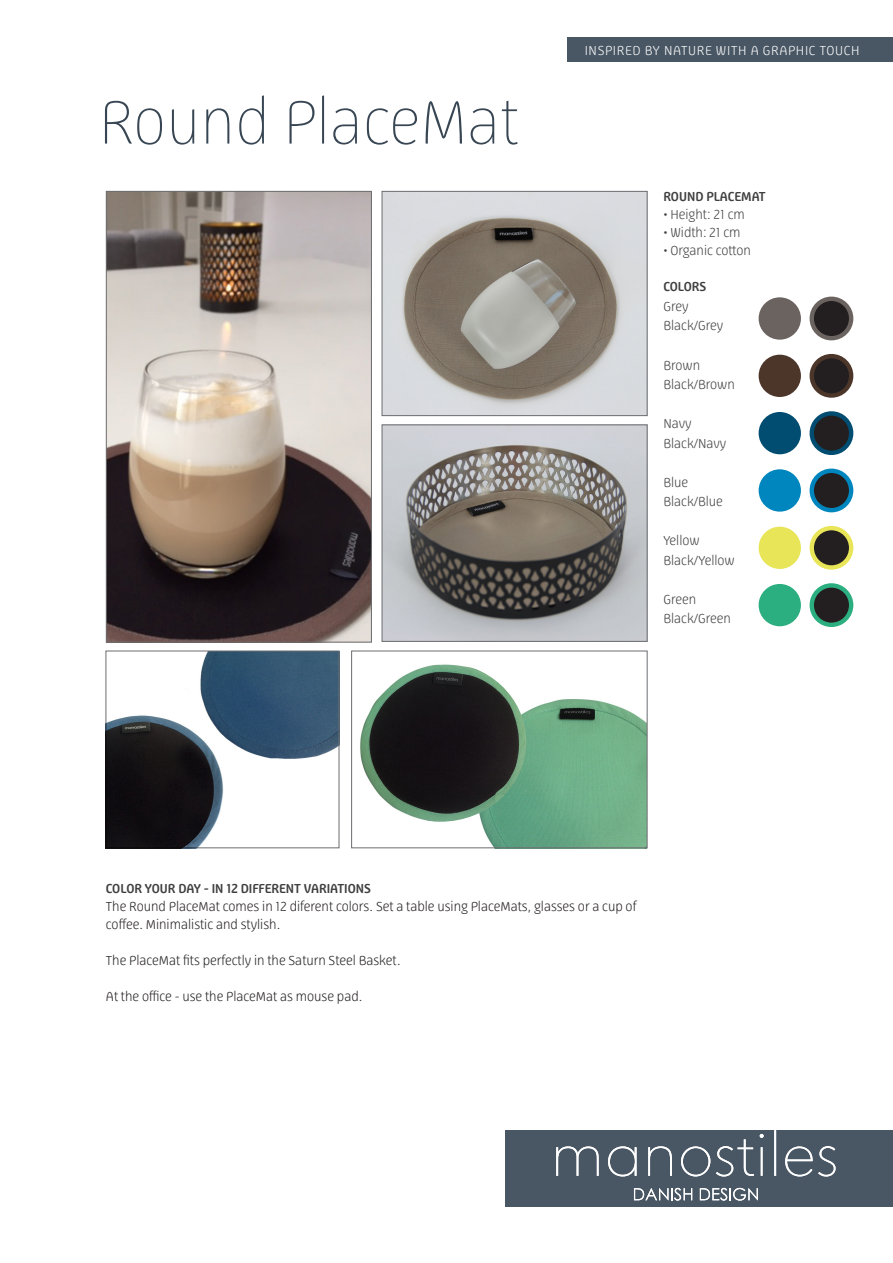
<style>
.page{position:relative;width:893px;height:1263px;background:#fff}
.page>*{position:absolute;margin:0;border:0;box-sizing:border-box;transform-origin:0 0}
.t1{font:100 63px "Progressiva";color:#384654}
.t2{font:300 13.5px/18px "Progressiva";color:#231f20}
.t3{font:300 13.5px "Progressiva";color:#3e3e3f}
.t4{font:500 13.5px "Progressiva";color:#3e3e3f}
.t5{font:300 13.5px "Progressiva";letter-spacing:.05em;color:#fff}
</style>
<div class="page">
<div style="left:504px;top:1130px;width:389px;height:77px;background:#495765"></div>
<svg style="left:634px;top:1188px;width:58px;height:12px"></svg>
<svg style="left:700px;top:1188px;width:58px;height:12px"></svg>
<svg style="left:556px;top:1130px;width:280px;height:46px"></svg>
<div style="left:567px;top:37px;width:326px;height:25px;background:#495765"></div>
<img style="left:481px;top:699px;width:164px;height:147px">
<img style="left:108px;top:193px;width:262px;height:447px">
<div style="left:106px;top:191px;width:266px;height:451px;border:1px solid #6c6d70"></div>
<img style="left:384px;top:426px;width:261px;height:214px">
<div style="left:382px;top:424px;width:265px;height:218px;border:1px solid #6c6d70"></div>
<img style="left:384px;top:193px;width:261px;height:221px">
<div style="left:382px;top:191px;width:265px;height:225px;border:1px solid #6c6d70"></div>
<img style="left:200px;top:653px;width:137px;height:106px">
<div style="left:106px;top:651px;width:233px;height:197px;border:1px solid #6c6d70"></div>
<div style="left:351px;top:651px;width:296px;height:197px;border:1px solid #6c6d70"></div>
<div style="left:760px;top:413px;width:39px;height:40px;background:#004d71;border-radius:50%"></div>
<div style="left:759px;top:412px;width:42px;height:42px;border:3px solid #004d71;border-radius:50%"></div>
<div style="left:812px;top:413px;width:39px;height:40px;background:#231f20;border-radius:50%"></div>
<div style="left:810px;top:411px;width:43px;height:44px;border:4px solid #004d71;border-radius:50%"></div>
<div style="left:760px;top:356px;width:39px;height:39px;background:#4c362a;border-radius:50%"></div>
<div style="left:759px;top:355px;width:42px;height:42px;border:3px solid #4c362a;border-radius:50%"></div>
<div style="left:812px;top:356px;width:39px;height:39px;background:#231f20;border-radius:50%"></div>
<div style="left:810px;top:354px;width:43px;height:44px;border:4px solid #4c362a;border-radius:50%"></div>
<div style="left:760px;top:299px;width:39px;height:39px;background:#6b6360;border-radius:50%"></div>
<div style="left:759px;top:297px;width:42px;height:43px;border:3px solid #6b6360;border-radius:50%"></div>
<div style="left:812px;top:299px;width:39px;height:39px;background:#231f20;border-radius:50%"></div>
<div style="left:810px;top:297px;width:43px;height:43px;border:4px solid #6b6360;border-radius:50%"></div>
<div style="left:760px;top:471px;width:39px;height:39px;background:#0086be;border-radius:50%"></div>
<div style="left:759px;top:469px;width:42px;height:43px;border:3px solid #0086be;border-radius:50%"></div>
<div style="left:812px;top:471px;width:39px;height:39px;background:#231f20;border-radius:50%"></div>
<div style="left:810px;top:469px;width:43px;height:43px;border:4px solid #0086be;border-radius:50%"></div>
<div style="left:760px;top:585px;width:39px;height:40px;background:#2caf80;border-radius:50%"></div>
<div style="left:759px;top:584px;width:42px;height:42px;border:3px solid #2caf80;border-radius:50%"></div>
<div style="left:812px;top:585px;width:39px;height:40px;background:#231f20;border-radius:50%"></div>
<div style="left:810px;top:583px;width:43px;height:44px;border:4px solid #2caf80;border-radius:50%"></div>
<div style="left:760px;top:528px;width:39px;height:39px;background:#e9e558;border-radius:50%"></div>
<div style="left:759px;top:527px;width:42px;height:42px;border:3px solid #e9e558;border-radius:50%"></div>
<div style="left:812px;top:528px;width:39px;height:39px;background:#231f20;border-radius:50%"></div>
<div style="left:810px;top:526px;width:43px;height:44px;border:4px solid #e9e558;border-radius:50%"></div>
<img style="left:106px;top:690px;width:145px;height:158px">
<img style="left:360px;top:664px;width:166px;height:158px">
<p class="t1" style="left:99px;top:86px;width:421px">Round PlaceMat</p>
<p class="t5" style="left:585px;top:42px;width:276px">INSPIRED BY NATURE WITH A GRAPHIC TOUCH</p>
<p class="t4" style="left:663px;top:189px;width:104px">ROUND PLACEMAT</p>
<p class="t3" style="left:663px;top:207px;width:83px">• Height: 21 cm</p>
<p class="t3" style="left:663px;top:225px;width:79px">• Width: 21 cm</p>
<p class="t3" style="left:663px;top:243px;width:89px">• Organic cotton</p>
<p class="t4" style="left:663px;top:279px;width:45px">COLORS</p>
<p class="t3" style="left:663px;top:299px;width:27px">Grey</p>
<p class="t3" style="left:663px;top:318px;width:61px">Black/Grey</p>
<p class="t3" style="left:663px;top:357px;width:38px">Brown</p>
<p class="t3" style="left:663px;top:377px;width:73px">Black/Brown</p>
<p class="t3" style="left:663px;top:416px;width:30px">Navy</p>
<p class="t3" style="left:663px;top:435px;width:65px">Black/Navy</p>
<p class="t3" style="left:663px;top:474px;width:26px">Blue</p>
<p class="t3" style="left:663px;top:494px;width:61px">Black/Blue</p>
<p class="t3" style="left:663px;top:533px;width:38px">Yellow</p>
<p class="t3" style="left:663px;top:552px;width:73px">Black/Yellow</p>
<p class="t3" style="left:663px;top:591px;width:34px">Green</p>
<p class="t3" style="left:663px;top:611px;width:69px">Black/Green</p>
<p class="t4" style="left:106px;top:880px;width:266px">COLOR YOUR DAY - IN 12 DIFFERENT VARIATIONS</p>
<p class="t2" style="left:106px;top:897px;width:532px">The Round PlaceMat comes in 12 diferent colors. Set a table using PlaceMats, glasses or a cup of coffee. Minimalistic and stylish.</p>
<p class="t2" style="left:106px;top:951px;width:296px">The PlaceMat fits perfectly in the Saturn Steel Basket.</p>
<p class="t2" style="left:106px;top:987px;width:258px">At the office - use the PlaceMat as mouse pad.</p>
</div>
